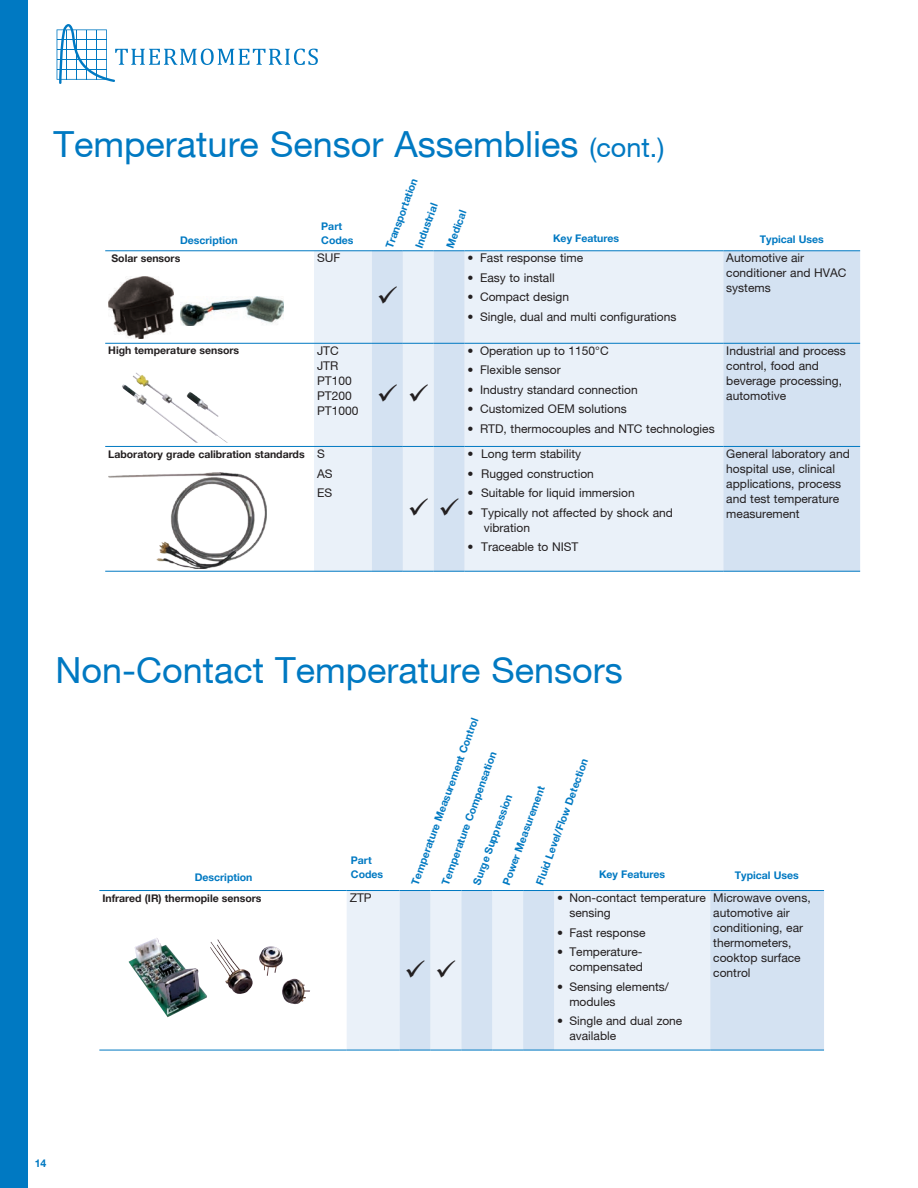
<style>
.page{position:relative;width:918px;height:1188px;background:#fff}
.page>*{position:absolute;margin:0;border:0;box-sizing:border-box;transform-origin:0 0}
.t1{font:36px "Helvetica Neue";color:#0079c2}
.t2{font:12px/15px "Helvetica Neue";color:#231f20}
.t3{font:700 10.5px/13.5px "Helvetica Neue";color:#0079c2}
.t4{font:700 10.5px "Helvetica Neue";color:#231f20}
.s1{font-size:27px}
.s2{font-weight:400;font-size:12px}
</style>
<div class="page">
<div style="left:0;top:0;width:27px;height:1188px;background:#0079c2"></div>
<div style="left:347px;top:891px;width:53px;height:159px;background:#eaf1f9"></div>
<svg style="left:400px;top:891px;width:424px;height:159px;background:#dee9f5"></svg>
<hr style="left:99px;top:890px;width:248px;height:1px;background:#0079c2">
<hr style="left:99px;top:1050px;width:248px;height:1px;background:#0079c2">
<hr style="left:347px;top:890px;width:53px;height:1px;background:#0079c2">
<hr style="left:347px;top:1050px;width:53px;height:1px;background:#0079c2">
<hr style="left:400px;top:890px;width:30px;height:1px;background:#0079c2">
<hr style="left:400px;top:1050px;width:30px;height:1px;background:#0079c2">
<hr style="left:430px;top:890px;width:31px;height:1px;background:#0079c2">
<hr style="left:430px;top:1050px;width:31px;height:1px;background:#0079c2">
<hr style="left:461px;top:890px;width:31px;height:1px;background:#0079c2">
<hr style="left:461px;top:1050px;width:31px;height:1px;background:#0079c2">
<hr style="left:492px;top:890px;width:31px;height:1px;background:#0079c2">
<hr style="left:492px;top:1050px;width:31px;height:1px;background:#0079c2">
<hr style="left:523px;top:890px;width:31px;height:1px;background:#0079c2">
<hr style="left:523px;top:1050px;width:31px;height:1px;background:#0079c2">
<hr style="left:554px;top:890px;width:156px;height:1px;background:#0079c2">
<hr style="left:554px;top:1050px;width:156px;height:1px;background:#0079c2">
<hr style="left:710px;top:890px;width:114px;height:1px;background:#0079c2">
<hr style="left:710px;top:1050px;width:114px;height:1px;background:#0079c2">
<img style="left:129px;top:938px;width:181px;height:79px">
<svg style="left:57px;top:24px;width:261px;height:60px"></svg>
<div style="left:314px;top:251px;width:58px;height:320px;background:#eaf1f9"></div>
<svg style="left:372px;top:251px;width:488px;height:320px;background:#e0eaf6"></svg>
<hr style="left:105px;top:250px;width:209px;height:1px;background:#0079c2">
<hr style="left:105px;top:343px;width:209px;height:1px;background:#0079c2">
<hr style="left:105px;top:446px;width:209px;height:1px;background:#0079c2">
<hr style="left:105px;top:571px;width:209px;height:1px;background:#0079c2">
<hr style="left:314px;top:250px;width:58px;height:1px;background:#0079c2">
<hr style="left:314px;top:343px;width:58px;height:1px;background:#0079c2">
<hr style="left:314px;top:446px;width:58px;height:1px;background:#0079c2">
<hr style="left:314px;top:571px;width:58px;height:1px;background:#0079c2">
<hr style="left:372px;top:250px;width:31px;height:1px;background:#0079c2">
<hr style="left:372px;top:343px;width:31px;height:1px;background:#0079c2">
<hr style="left:372px;top:446px;width:31px;height:1px;background:#0079c2">
<hr style="left:372px;top:571px;width:31px;height:1px;background:#0079c2">
<hr style="left:403px;top:250px;width:31px;height:1px;background:#0079c2">
<hr style="left:403px;top:343px;width:31px;height:1px;background:#0079c2">
<hr style="left:403px;top:446px;width:31px;height:1px;background:#0079c2">
<hr style="left:403px;top:571px;width:31px;height:1px;background:#0079c2">
<hr style="left:434px;top:250px;width:31px;height:1px;background:#0079c2">
<hr style="left:434px;top:343px;width:31px;height:1px;background:#0079c2">
<hr style="left:434px;top:446px;width:31px;height:1px;background:#0079c2">
<hr style="left:434px;top:571px;width:31px;height:1px;background:#0079c2">
<hr style="left:465px;top:250px;width:258px;height:1px;background:#0079c2">
<hr style="left:465px;top:343px;width:258px;height:1px;background:#0079c2">
<hr style="left:465px;top:446px;width:258px;height:1px;background:#0079c2">
<hr style="left:465px;top:571px;width:258px;height:1px;background:#0079c2">
<hr style="left:723px;top:250px;width:137px;height:1px;background:#0079c2">
<hr style="left:723px;top:343px;width:137px;height:1px;background:#0079c2">
<hr style="left:723px;top:446px;width:137px;height:1px;background:#0079c2">
<hr style="left:723px;top:571px;width:137px;height:1px;background:#0079c2">
<img style="left:108px;top:277px;width:66px;height:62px">
<img style="left:180px;top:297px;width:104px;height:29px">
<img style="left:108px;top:472px;width:159px;height:96px">
<img style="left:133px;top:372px;width:56px;height:44px">
<svg style="left:406px;top:960px;width:50px;height:17px"></svg>
<svg style="left:379px;top:286px;width:18px;height:18px"></svg>
<svg style="left:379px;top:384px;width:49px;height:18px"></svg>
<svg style="left:410px;top:498px;width:49px;height:18px"></svg>
<h1 class="t1" style="left:54px;top:123px;width:612px">Temperature Sensor Assemblies <span class="s1">(cont.)</span></h1>
<p class="t3" style="left:180px;top:233px;width:59px">Description</p>
<p class="t3" style="left:321px;top:219px;width:34px">Part<br>Codes</p>
<p class="t3" style="left:382px;top:246px;width:76px;rotate:-70deg">Transportation</p>
<p class="t3" style="left:412px;top:245px;width:48px;rotate:-70deg">Industrial</p>
<p class="t3" style="left:443px;top:245px;width:41px;rotate:-70deg">Medical</p>
<p class="t3" style="left:553px;top:231px;width:68px">Key Features</p>
<p class="t3" style="left:760px;top:232px;width:66px">Typical Uses</p>
<p class="t4" style="left:111px;top:252px;width:70px">Solar sensors</p>
<p class="t2" style="left:317px;top:250px;width:25px">SUF</p>
<p class="t2" style="left:468px;top:250px;width:117px">• Fast response time</p>
<p class="t2" style="left:468px;top:270px;width:89px">• Easy to install</p>
<p class="t2" style="left:468px;top:289px;width:103px">• Compact design</p>
<p class="t2" style="left:468px;top:309px;width:210px">• Single, dual and multi configurations</p>
<p class="t4" style="left:108px;top:344px;width:133px">High temperature sensors</p>
<p class="t2" style="left:317px;top:343px;width:43px">JTC<br>JTR<br>PT100<br>PT200<br>PT1000</p>
<p class="t2" style="left:468px;top:343px;width:143px">• Operation up to 1150°C</p>
<p class="t2" style="left:468px;top:362px;width:95px">• Flexible sensor</p>
<p class="t2" style="left:468px;top:382px;width:172px">• Industry standard connection</p>
<p class="t2" style="left:468px;top:402px;width:161px">• Customized OEM solutions</p>
<p class="t2" style="left:468px;top:421px;width:249px">• RTD, thermocouples and NTC technologies</p>
<p class="t4" style="left:108px;top:447px;width:218px">Laboratory grade calibration standards <span class="s2">S</span></p>
<p class="t2" style="left:317px;top:463px;width:17px;line-height:19.5px">AS<br>ES</p>
<p class="t2" style="left:468px;top:446px;width:115px">• Long term stability</p>
<p class="t2" style="left:468px;top:466px;width:128px">• Rugged construction</p>
<p class="t2" style="left:468px;top:485px;width:169px">• Suitable for liquid immersion</p>
<p class="t2" style="left:484px;top:505px;width:191px;text-indent:-16px">• Typically not affected by shock and vibration</p>
<p class="t2" style="left:468px;top:539px;width:112px">• Traceable to NIST</p>
<p class="t2" style="left:726px;top:250px;width:122px">Automotive air conditioner and HVAC systems</p>
<p class="t2" style="left:726px;top:343px;width:121px">Industrial and process control, food and beverage processing, automotive</p>
<p class="t2" style="left:726px;top:446px;width:125px">General laboratory and hospital use, clinical applications, process and test temperature measurement</p>
<h1 class="t1" style="left:56px;top:648px;width:569px">Non-Contact Temperature Sensors</h1>
<p class="t3" style="left:195px;top:870px;width:59px">Description</p>
<p class="t3" style="left:351px;top:854px;width:34px">Part<br>Codes</p>
<p class="t3" style="left:408px;top:882px;width:179px;rotate:-70deg">Temperature Measurement Control</p>
<p class="t3" style="left:439px;top:882px;width:142px;rotate:-70deg">Temperature Compensation</p>
<p class="t3" style="left:533px;top:882px;width:135px;rotate:-70deg">Fluid Level/Flow Detection</p>
<p class="t3" style="left:499px;top:882px;width:106px;rotate:-70deg">Power Measurement</p>
<p class="t3" style="left:470px;top:882px;width:97px;rotate:-70deg">Surge Suppression</p>
<p class="t3" style="left:599px;top:868px;width:68px">Key Features</p>
<p class="t3" style="left:735px;top:868px;width:66px">Typical Uses</p>
<p class="t3" style="left:35px;top:1156px;width:13px">14</p>
<p class="t4" style="left:102px;top:891px;width:161px">Infrared (IR) thermopile sensors</p>
<p class="t2" style="left:350px;top:890px;width:23px">ZTP</p>
<p class="t2" style="left:569px;top:890px;width:138px;text-indent:-12px">• Non-contact temperature sensing</p>
<p class="t2" style="left:557px;top:925px;width:90px">• Fast response</p>
<p class="t2" style="left:557px;top:944px;width:88px;text-align:right">• Temperature&shy;compensated</p>
<p class="t2" style="left:569px;top:979px;width:101px;text-indent:-12px">• Sensing elements/ modules</p>
<p class="t2" style="left:569px;top:1013px;width:115px;text-indent:-12px">• Single and dual zone available</p>
<p class="t2" style="left:713px;top:890px;width:99px">Microwave ovens, automotive air conditioning, ear thermometers, cooktop surface control</p>
</div>
